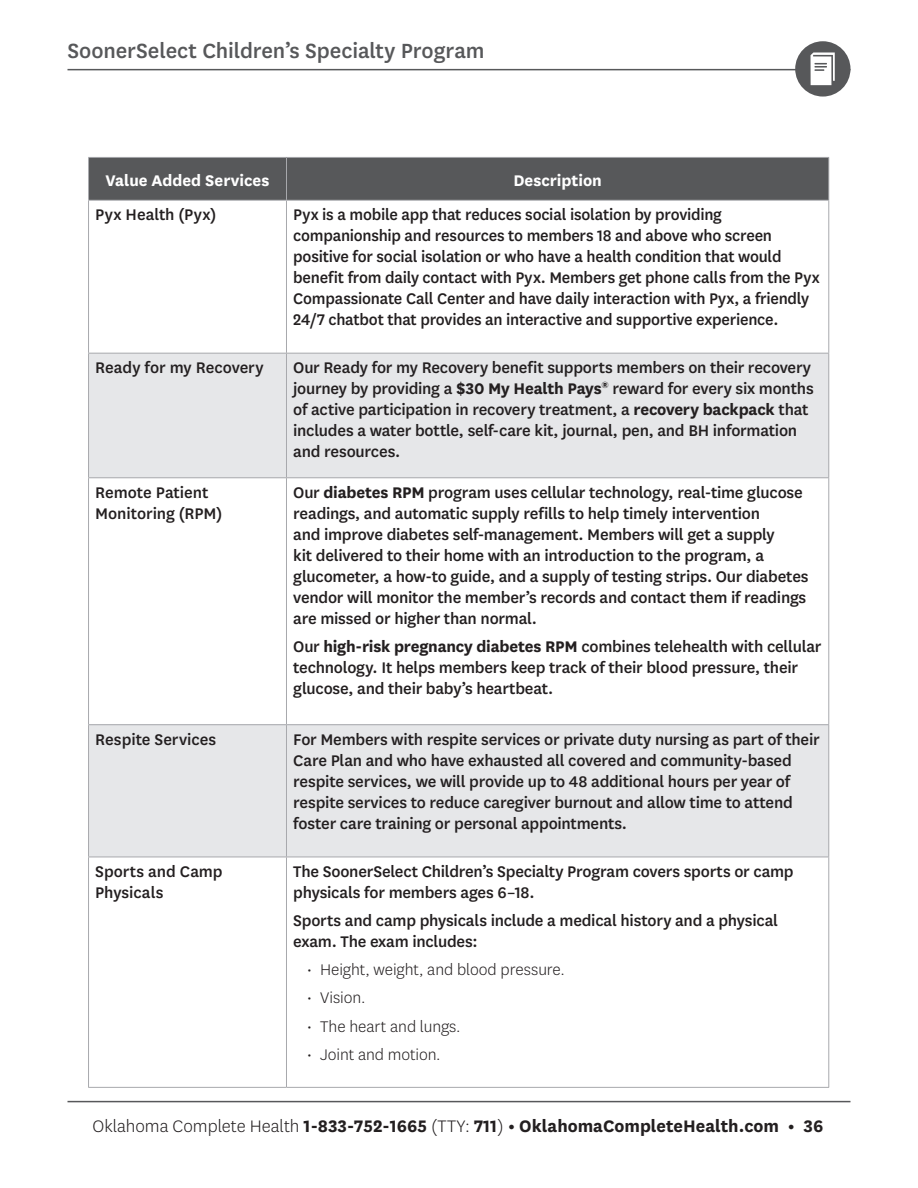
<style>
.page{position:relative;width:918px;height:1188px;background:#fff}
.page>*{position:absolute;margin:0;border:0;box-sizing:border-box;transform-origin:0 0}
.t1{font:500 24px "Centene Sans";letter-spacing:-.005em;color:#57585a}
.t2{font:700 19.5px "Centene Sans";color:#231f20}
.t3{font:500 18px/21px "Centene Sans";letter-spacing:-.015em;color:#231f20}
.t4{font:300 18px "Centene Sans";letter-spacing:-.005em;color:#231f20}
.t5{font:700 18px "Centene Sans";color:#fff}
.s1{font-weight:700}
.s2{font-weight:300}
</style>
<div class="page">
<hr style="left:68px;top:1101px;width:782px;height:1px;background:#57585a">
<hr style="left:68px;top:69px;width:782px;height:1px;background:#57585a">
<div style="left:795px;top:41px;width:55px;height:56px;background:#57585a;border-radius:50%"></div>
<svg style="left:811px;top:52px;width:24px;height:33px"></svg>
<div style="left:286px;top:353px;width:543px;height:125px;background:#e6e7e9"></div>
<div style="left:286px;top:725px;width:543px;height:132px;background:#e6e7e9"></div>
<div style="left:89px;top:157px;width:197px;height:43px;background:#57585a"></div>
<div style="left:286px;top:157px;width:543px;height:43px;background:#57585a"></div>
<div style="left:89px;top:353px;width:197px;height:125px;background:#e6e7e9"></div>
<div style="left:89px;top:725px;width:197px;height:132px;background:#e6e7e9"></div>
<hr style="left:88px;top:157px;width:198px;height:1px;background:#a8a9ad">
<hr style="left:88px;top:158px;width:1px;height:42px;background:#a8a9ad">
<hr style="left:286px;top:157px;width:543px;height:1px;background:#a8a9ad">
<hr style="left:286px;top:158px;width:1px;height:42px;background:#a8a9ad">
<hr style="left:828px;top:158px;width:1px;height:42px;background:#a8a9ad">
<hr style="left:88px;top:200px;width:198px;height:1px;background:#a8a9ad">
<hr style="left:286px;top:200px;width:543px;height:1px;background:#a8a9ad">
<hr style="left:88px;top:201px;width:1px;height:152px;background:#a8a9ad">
<hr style="left:286px;top:201px;width:1px;height:152px;background:#a8a9ad">
<hr style="left:828px;top:201px;width:1px;height:152px;background:#a8a9ad">
<hr style="left:88px;top:353px;width:198px;height:1px;background:#a8a9ad">
<hr style="left:88px;top:354px;width:1px;height:123px;background:#a8a9ad">
<hr style="left:286px;top:353px;width:543px;height:1px;background:#a8a9ad">
<hr style="left:286px;top:354px;width:1px;height:123px;background:#a8a9ad">
<hr style="left:828px;top:354px;width:1px;height:123px;background:#a8a9ad">
<hr style="left:88px;top:477px;width:198px;height:1px;background:#a8a9ad">
<hr style="left:88px;top:478px;width:1px;height:246px;background:#a8a9ad">
<hr style="left:286px;top:477px;width:543px;height:1px;background:#a8a9ad">
<hr style="left:286px;top:478px;width:1px;height:246px;background:#a8a9ad">
<hr style="left:828px;top:478px;width:1px;height:246px;background:#a8a9ad">
<hr style="left:88px;top:724px;width:198px;height:1px;background:#a8a9ad">
<hr style="left:88px;top:725px;width:1px;height:132px;background:#a8a9ad">
<hr style="left:286px;top:724px;width:543px;height:1px;background:#a8a9ad">
<hr style="left:286px;top:725px;width:1px;height:132px;background:#a8a9ad">
<hr style="left:828px;top:725px;width:1px;height:132px;background:#a8a9ad">
<hr style="left:88px;top:857px;width:198px;height:1px;background:#a8a9ad">
<hr style="left:88px;top:857px;width:1px;height:230px;background:#a8a9ad">
<hr style="left:286px;top:857px;width:543px;height:1px;background:#a8a9ad">
<hr style="left:286px;top:857px;width:1px;height:230px;background:#a8a9ad">
<hr style="left:828px;top:857px;width:1px;height:230px;background:#a8a9ad">
<hr style="left:88px;top:1087px;width:198px;height:1px;background:#a8a9ad">
<hr style="left:286px;top:1087px;width:543px;height:1px;background:#a8a9ad">
<h1 class="t1" style="left:68px;top:34px;width:419px">SoonerSelect Children’s Specialty Program</h1>
<p class="t5" style="left:105px;top:167px;width:166px">Value Added Services</p>
<p class="t5" style="left:513px;top:167px;width:90px">Description</p>
<p class="t3" style="left:95px;top:203px;width:123px">Pyx Health (Pyx)</p>
<p class="t3" style="left:293px;top:203px;width:528px">Pyx is a mobile app that reduces social isolation by providing companionship and resources to members 18 and above who screen positive for social isolation or who have a health condition that would benefit from daily contact with Pyx. Members get phone calls from the Pyx Compassionate Call Center and have daily interaction with Pyx, a friendly 24/7 chatbot that provides an interactive and supportive experience.</p>
<p class="t3" style="left:95px;top:356px;width:170px">Ready for my Recovery</p>
<p class="t3" style="left:293px;top:356px;width:522px">Our Ready for my Recovery benefit supports members on their recovery journey by providing a <span class="s1">$30 My Health Pays</span><sup>®</sup> reward for every six months of active participation in recovery treatment, a <span class="s1">recovery backpack</span> that includes a water bottle, self-care kit, journal, pen, and BH information and resources.</p>
<p class="t3" style="left:95px;top:481px;width:128px">Remote Patient<br>Monitoring (RPM)</p>
<p class="t3" style="left:293px;top:481px;width:517px">Our <span class="s1">diabetes RPM</span> program uses cellular technology, real-time glucose readings, and automatic supply refills to help timely intervention<br>and improve diabetes self-management. Members will get a supply<br>kit delivered to their home with an introduction to the program, a glucometer, a how-to guide, and a supply of testing strips. Our diabetes vendor will monitor the member’s records and contact them if readings are missed or higher than normal.</p>
<p class="t3" style="left:293px;top:635px;width:530px">Our <span class="s1">high-risk pregnancy diabetes RPM</span> combines telehealth with cellular technology. It helps members keep track of their blood pressure, their glucose, and their baby’s heartbeat.</p>
<p class="t3" style="left:95px;top:728px;width:123px">Respite Services</p>
<p class="t3" style="left:293px;top:728px;width:528px">For Members with respite services or private duty nursing as part of their Care Plan and who have exhausted all covered and community-based respite services, we will provide up to 48 additional hours per year of respite services to reduce caregiver burnout and allow time to attend foster care training or personal appointments.</p>
<p class="t3" style="left:95px;top:860px;width:129px">Sports and Camp<br>Physicals</p>
<p class="t3" style="left:293px;top:860px;width:502px">The SoonerSelect Children’s Specialty Program covers sports or camp physicals for members ages 6–18.</p>
<p class="t3" style="left:293px;top:909px;width:486px">Sports and camp physicals include a medical history and a physical exam. The exam includes:</p>
<p class="t4" style="left:307px;top:958px;width:260px">• Height, weight, and blood pressure.</p>
<p class="t4" style="left:307px;top:987px;width:60px">• Vision.</p>
<p class="t4" style="left:307px;top:1015px;width:155px">• The heart and lungs.</p>
<p class="t4" style="left:307px;top:1044px;width:136px">• Joint and motion.</p>
<p class="t2" style="left:93px;top:1112px;width:732px"><span class="s2">Oklahoma Complete Health</span> 1-833-752-1665 <span class="s2">(TTY:</span> 711<span class="s2">)</span> • OklahomaCompleteHealth.com • 36</p>
</div>
